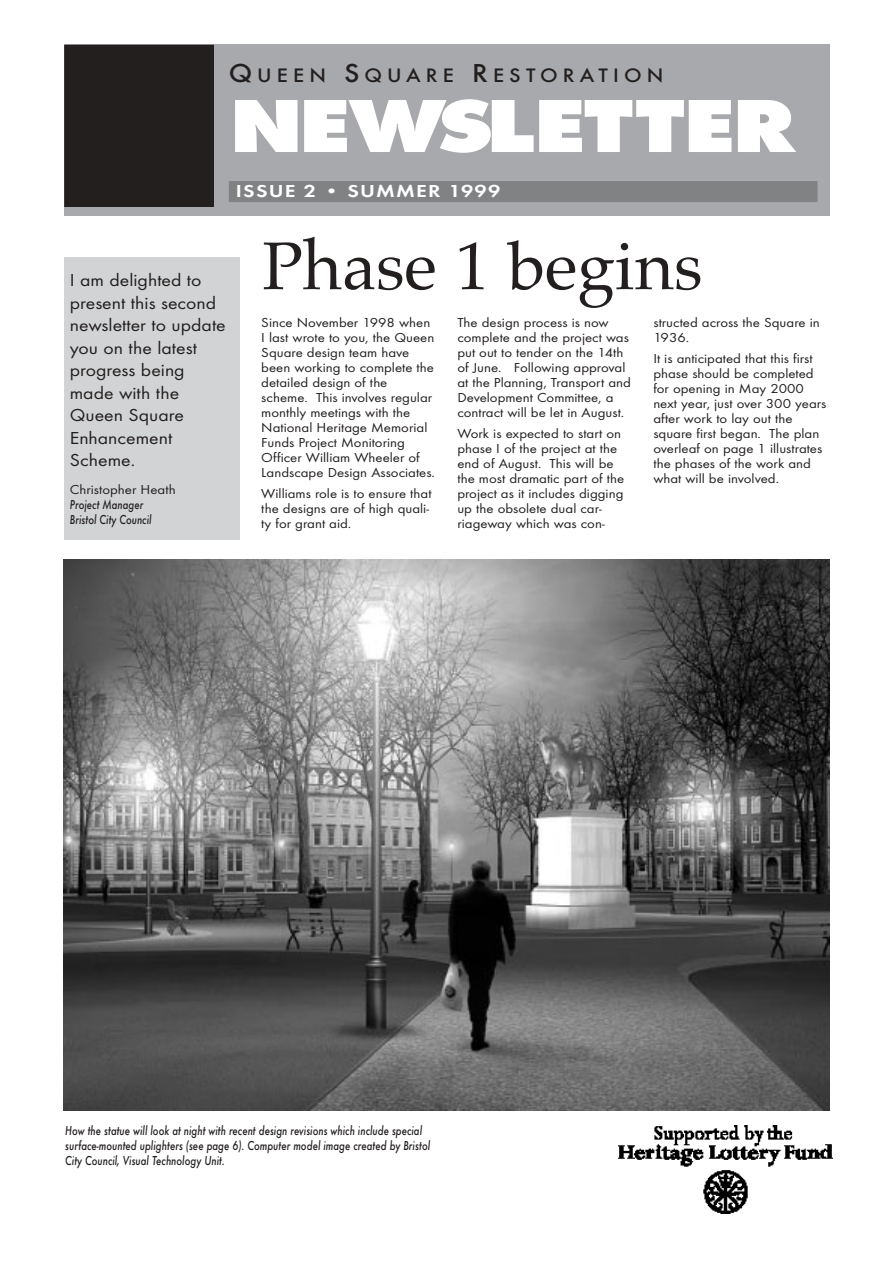
<style>
.page{position:relative;width:893px;height:1263px;background:#fff}
.page>*{position:absolute;margin:0;border:0;box-sizing:border-box;transform-origin:0 0}
.t1{font:800 78px "Futura T";letter-spacing:-.02em;color:#fff;scale:1.2 1}
.t2{font:67.5px "Palatino";color:#231f1f}
.t3{font:500 20.25px "Futura T";letter-spacing:.225em;color:#231f1f;scale:1.1 1}
.t4{font:18px/22.5px "Futura T";color:#231f1f;scale:1.1 1}
.t5{font:600 18px "Futura T";letter-spacing:.055em;color:#fff;scale:1.2 1}
.t6{font:13.5px/15px "Futura T";color:#231f1f;scale:1.1 1}
.t7{font:italic 500 13.5px/15px "Futura T";color:#231f1f;scale:.8 1}
.s1{font-size:27px}
</style>
<div class="page">
<div style="left:64px;top:44px;width:765px;height:171px;background:#a7a9ac"></div>
<div style="left:229px;top:181px;width:588px;height:21px;background:#808284"></div>
<div style="left:64px;top:44px;width:150px;height:163px;background:#231f1f"></div>
<div style="left:64px;top:257px;width:175px;height:283px;background:#d1d3d5"></div>
<img style="left:618px;top:1126px;width:214px;height:88px">
<img style="left:64px;top:560px;width:765px;height:550px">
<h3 class="t3" style="left:229px;top:66px;width:396px"><span class="s1">Q</span>UEEN <span class="s1">S</span>QUARE <span class="s1">R</span>ESTORATION</h3>
<h1 class="t1" style="left:229px;top:96px;width:476px">NEWSLETTER</h1>
<h3 class="t5" style="left:236px;top:183px;width:222px">ISSUE 2 • SUMMER 1999</h3>
<h3 class="t4" style="left:70px;top:270px;width:121px">I am delighted to</h3>
<h3 class="t4" style="left:70px;top:293px;width:143px">present this second newsletter to update you on the latest progress being made with the<br>Queen Square<br>Enhancement<br>Scheme.</h3>
<p class="t6" style="left:70px;top:483px;width:98px">Christopher Heath</p>
<p class="t7" style="left:70px;top:498px;width:104px">Project Manager<br>Bristol City Council</p>
<h2 class="t2" style="left:262px;top:240px;width:442px">Phase 1 begins</h2>
<p class="t6" style="left:261px;top:316px;width:159px">Since November 1998 when<br>I last wrote to you, the Queen<br>Square design team have been working to complete the detailed design of the scheme. This involves regular monthly meetings with the<br>National Heritage Memorial<br>Funds Project Monitoring<br>Officer William Wheeler of<br>Landscape Design Associates.</p>
<p class="t6" style="left:261px;top:487px;width:156px">Williams role is to ensure that the designs are of high quali&shy;ty for grant aid.</p>
<p class="t6" style="left:457px;top:316px;width:159px">The design process is now complete and the project was put out to tender on the 14th of June. Following approval at the Planning, Transport and<br>Development Committee, a contract will be let in August.</p>
<p class="t6" style="left:457px;top:427px;width:153px">Work is expected to start on phase I of the project at the end of August. This will be the most dramatic part of the project as it includes digging up the obsolete dual car&shy;riageway which was con-</p>
<p class="t6" style="left:653px;top:316px;width:153px">structed across the Square in<br>1936.</p>
<p class="t6" style="left:653px;top:352px;width:159px">It is anticipated that this first phase should be completed for opening in May 2000 next year, just over 300 years after work to lay out the square first began. The plan overleaf on page 1 illustrates the phases of the work and what will be involved.</p>
<p class="t7" style="left:65px;top:1123px;width:457px">How the statue will look at night with recent design revisions which include special surface-mounted uplighters (see page 6). Computer model image created by Bristol<br>City Council, Visual Technology Unit.</p>
</div>
